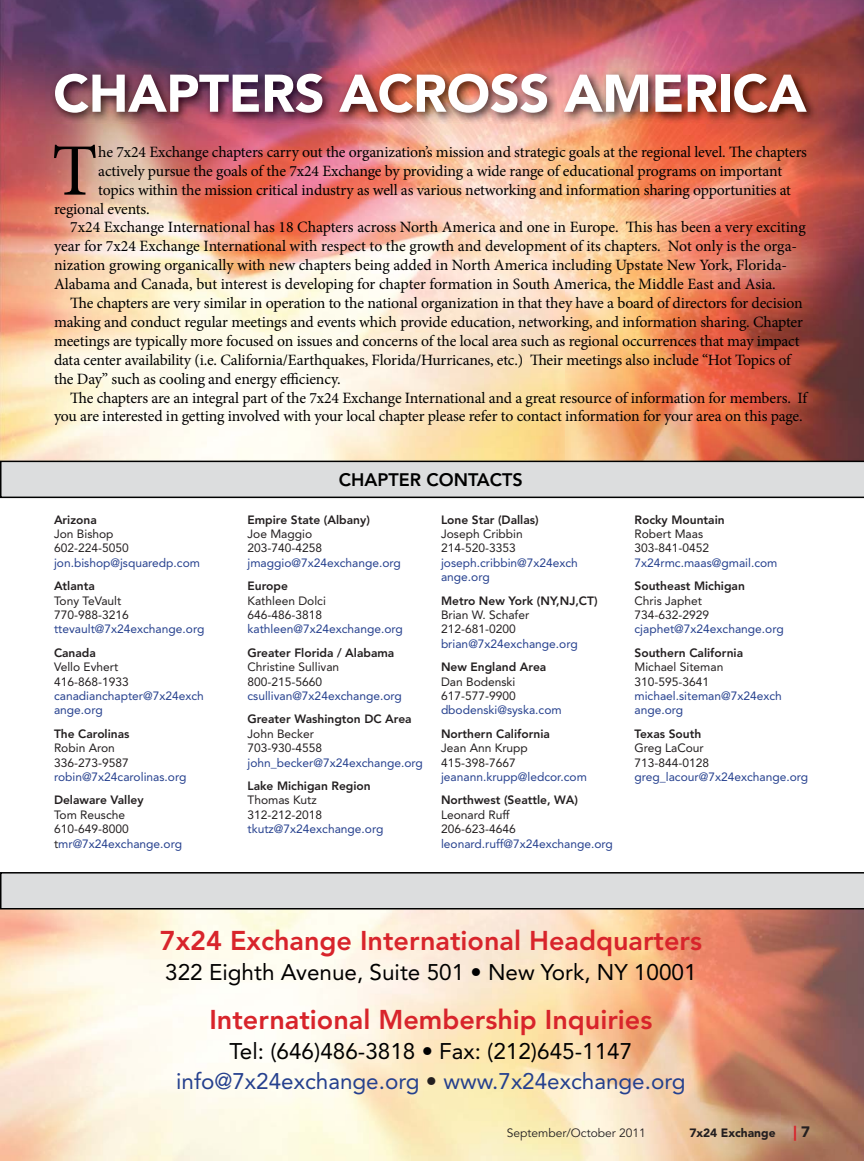
<style>
.page{position:relative;width:864px;height:1161px;background:#fff}
.page>*{position:absolute;margin:0;border:0;box-sizing:border-box;transform-origin:0 0}
.t1{font:73.95px "Minion Pro";color:#000}
.t2{font:900 52.5px "Avenir";letter-spacing:-.01em;color:#fff}
.t3{font:800 27px "Avenir";color:#d8242b}
.t4{font:22.5px/30px "Avenir";color:#25408e;text-align:center}
.t5{font:22.5px "Avenir";color:#000}
.t6{font:800 18px "Avenir";color:#000}
.t7{font:15.75px "Minion Pro";letter-spacing:-.01em;color:#000}
.t8{font:12px/14.4px "Avenir";color:#231f20}
.t9{font:12px/14.4px "Avenir";color:#25408e}
.t10{font:800 12px "Avenir";color:#231f20}
.t11{font:12px "Avenir";color:#231f20}
.t12{font:900 12px "Avenir";color:#231f20}
.s1{color:#25408e}
.s2{color:#000}
.s3{color:#231f20}
.s4{font-size:15px;color:#d8242b}
.s5{font-size:15px}
</style>
<div class="page">
<img style="left:0;top:0;width:864px;height:461px">
<img style="left:0;top:910px;width:864px;height:251px">
<svg style="left:0;top:461px;width:864px;height:37px;background:#cccdce"></svg>
<svg style="left:0;top:872px;width:864px;height:38px;background:#c8c9ca"></svg>
<img style="left:50px;top:69px;width:768px;height:55px">
<h2 class="t2" style="left:53px;top:72px;width:755px">CHAPTERS ACROSS AMERICA</h2>
<h1 class="t1" style="left:52px;top:142px;width:47px">T</h1>
<p class="t7" style="left:98px;top:146px;width:710px">he 7x24 Exchange chapters carry out the organization’s mission and strategic goals at the regional level. The chapters</p>
<p class="t7" style="left:98px;top:165px;width:685px">actively pursue the goals of the 7x24 Exchange by providing a wide range of educational programs on important</p>
<p class="t7" style="left:98px;top:183px;width:694px">topics within the mission critical industry as well as various networking and information sharing opportunities at</p>
<p class="t7" style="left:54px;top:202px;width:97px">regional events.</p>
<p class="t7" style="left:70px;top:221px;width:737px">7x24 Exchange International has 18 Chapters across North America and one in Europe. This has been a very exciting</p>
<p class="t7" style="left:54px;top:240px;width:745px">year for 7x24 Exchange International with respect to the growth and development of its chapters. Not only is the orga-</p>
<p class="t7" style="left:54px;top:259px;width:735px">nization growing organically with new chapters being added in North America including Upstate New York, Florida-</p>
<p class="t7" style="left:54px;top:278px;width:723px">Alabama and Canada, but interest is developing for chapter formation in South America, the Middle East and Asia.</p>
<p class="t7" style="left:70px;top:297px;width:734px">The chapters are very similar in operation to the national organization in that they have a board of directors for decision</p>
<p class="t7" style="left:54px;top:316px;width:750px">making and conduct regular meetings and events which provide education, networking, and information sharing. Chapter</p>
<p class="t7" style="left:54px;top:335px;width:747px">meetings are typically more focused on issues and concerns of the local area such as regional occurrences that may impact</p>
<p class="t7" style="left:54px;top:354px;width:738px">data center availability (i.e. California/Earthquakes, Florida/Hurricanes, etc.) Their meetings also include “Hot Topics of</p>
<p class="t7" style="left:54px;top:372px;width:288px">the Day” such as cooling and energy efficiency.</p>
<p class="t7" style="left:70px;top:391px;width:739px">The chapters are an integral part of the 7x24 Exchange International and a great resource of information for members. If</p>
<p class="t7" style="left:54px;top:410px;width:750px">you are interested in getting involved with your local chapter please refer to contact information for your area on this page.</p>
<p class="t10" style="left:54px;top:515px;width:44px">Arizona</p>
<p class="t8" style="left:54px;top:528px;width:76px">Jon Bishop<br>602-224-5050</p>
<p class="t9" style="left:54px;top:556px;width:148px">jon.bishop@jsquaredp.com</p>
<p class="t10" style="left:54px;top:581px;width:42px">Atlanta</p>
<p class="t8" style="left:54px;top:594px;width:76px">Tony TeVault<br>770-988-3216</p>
<p class="t9" style="left:54px;top:623px;width:152px">ttevault@7x24exchange.org</p>
<p class="t10" style="left:54px;top:648px;width:43px">Canada</p>
<p class="t8" style="left:54px;top:661px;width:76px">Vello Evhert<br>416-868-1933</p>
<p class="t9" style="left:54px;top:690px;width:151px">canadianchapter@7x24exch ange.org</p>
<p class="t10" style="left:54px;top:729px;width:77px">The Carolinas</p>
<p class="t8" style="left:54px;top:742px;width:76px">Robin Aron<br>336-273-9587</p>
<p class="t9" style="left:54px;top:771px;width:134px">robin@7x24carolinas.org</p>
<p class="t10" style="left:54px;top:795px;width:91px">Delaware Valley</p>
<p class="t8" style="left:54px;top:808px;width:130px">Tom Reusche<br>610-649-8000 t<span class="s1">mr@7x24exchange.org</span></p>
<p class="t6" style="left:339px;top:472px;width:185px">CHAPTER CONTACTS</p>
<p class="t10" style="left:248px;top:515px;width:124px">Empire State (Albany)</p>
<p class="t8" style="left:248px;top:528px;width:76px">Joe Maggio<br>203-740-4258</p>
<p class="t9" style="left:248px;top:556px;width:155px">jmaggio@7x24exchange.org</p>
<p class="t10" style="left:248px;top:581px;width:42px">Europe</p>
<p class="t8" style="left:248px;top:594px;width:80px">Kathleen Dolci<br>646-486-3818</p>
<p class="t9" style="left:248px;top:623px;width:157px">kathleen@7x24exchange.org</p>
<p class="t10" style="left:248px;top:648px;width:148px">Greater Florida / Alabama</p>
<p class="t8" style="left:248px;top:661px;width:93px">Christine Sullivan<br>800-215-5660</p>
<p class="t9" style="left:248px;top:690px;width:156px">csullivan@7x24exchange.org</p>
<p class="t10" style="left:248px;top:714px;width:166px">Greater Washington DC Area</p>
<p class="t8" style="left:248px;top:727px;width:76px">John Becker<br>703-930-4558</p>
<p class="t9" style="left:248px;top:756px;width:177px">john_becker@7x24exchange.org</p>
<p class="t10" style="left:248px;top:781px;width:125px">Lake Michigan Region</p>
<p class="t8" style="left:248px;top:794px;width:76px">Thomas Kutz<br>312-212-2018</p>
<p class="t9" style="left:248px;top:823px;width:137px">tkutz@7x24exchange.org</p>
<p class="t10" style="left:441px;top:515px;width:99px">Lone Star (Dallas)</p>
<p class="t8" style="left:441px;top:528px;width:83px">Joseph Cribbin<br>214-520-3353</p>
<p class="t9" style="left:441px;top:556px;width:138px">joseph.cribbin@7x24exch ange.org</p>
<p class="t10" style="left:441px;top:596px;width:158px">Metro New York (NY,NJ,CT)</p>
<p class="t8" style="left:441px;top:609px;width:90px">Brian W. Schafer<br>212-681-0200</p>
<p class="t9" style="left:441px;top:637px;width:138px">brian@7x24exchange.org</p>
<p class="t10" style="left:441px;top:662px;width:107px">New England Area</p>
<p class="t8" style="left:441px;top:675px;width:76px">Dan Bodenski<br>617-577-9900</p>
<p class="t9" style="left:441px;top:704px;width:122px">dbodenski@syska.com</p>
<p class="t10" style="left:441px;top:729px;width:111px">Northern California</p>
<p class="t8" style="left:441px;top:742px;width:88px">Jean Ann Krupp<br>415-398-7667</p>
<p class="t9" style="left:441px;top:771px;width:147px">jeanann.krupp@ledcor.com</p>
<p class="t10" style="left:441px;top:795px;width:138px">Northwest (Seattle, WA)</p>
<p class="t8" style="left:441px;top:808px;width:76px">Leonard Ruff<br>206-623-4646</p>
<p class="t9" style="left:441px;top:837px;width:173px">leonard.ruff@7x24exchange.org</p>
<p class="t10" style="left:634px;top:515px;width:92px">Rocky Mountain</p>
<p class="t8" style="left:634px;top:528px;width:76px">Robert Maas<br>303-841-0452</p>
<p class="t9" style="left:634px;top:556px;width:144px">7x24rmc.maas@gmail.com</p>
<p class="t10" style="left:634px;top:581px;width:112px">Southeast Michigan</p>
<p class="t8" style="left:634px;top:594px;width:76px">Chris Japhet<br>734-632-2929</p>
<p class="t9" style="left:634px;top:623px;width:151px">cjaphet@7x24exchange.org</p>
<p class="t10" style="left:634px;top:648px;width:110px">Southern California</p>
<p class="t8" style="left:634px;top:661px;width:90px">Michael Siteman<br>310-595-3641</p>
<p class="t9" style="left:634px;top:690px;width:149px">michael.siteman@7x24exch ange.org</p>
<p class="t10" style="left:634px;top:729px;width:68px">Texas South</p>
<p class="t8" style="left:634px;top:742px;width:76px">Greg LaCour<br>713-844-0128</p>
<p class="t9" style="left:634px;top:771px;width:175px">greg_lacour@7x24exchange.org</p>
<h3 class="t3" style="left:160px;top:929px;width:544px">7x24 Exchange International Headquarters</h3>
<h3 class="t5" style="left:165px;top:963px;width:533px">322 Eighth Avenue, Suite 501 • New York, NY 10001</h3>
<h3 class="t3" style="left:209px;top:1009px;width:445px">International Membership Inquiries</h3>
<h3 class="t4" style="left:176px;top:1038px;width:511px"><span class="s2">Tel: (646)486-3818 • Fax: (212)645-1147 </span>info@7x24exchange.org <span class="s3">•</span> www.7x24exchange.org</h3>
<p class="t11" style="left:507px;top:1128px;width:140px">September/October 2011</p>
<p class="t12" style="left:689px;top:1128px;width:122px">7x24 Exchange <span class="s4">|</span> <span class="s5">7</span></p>
</div>
